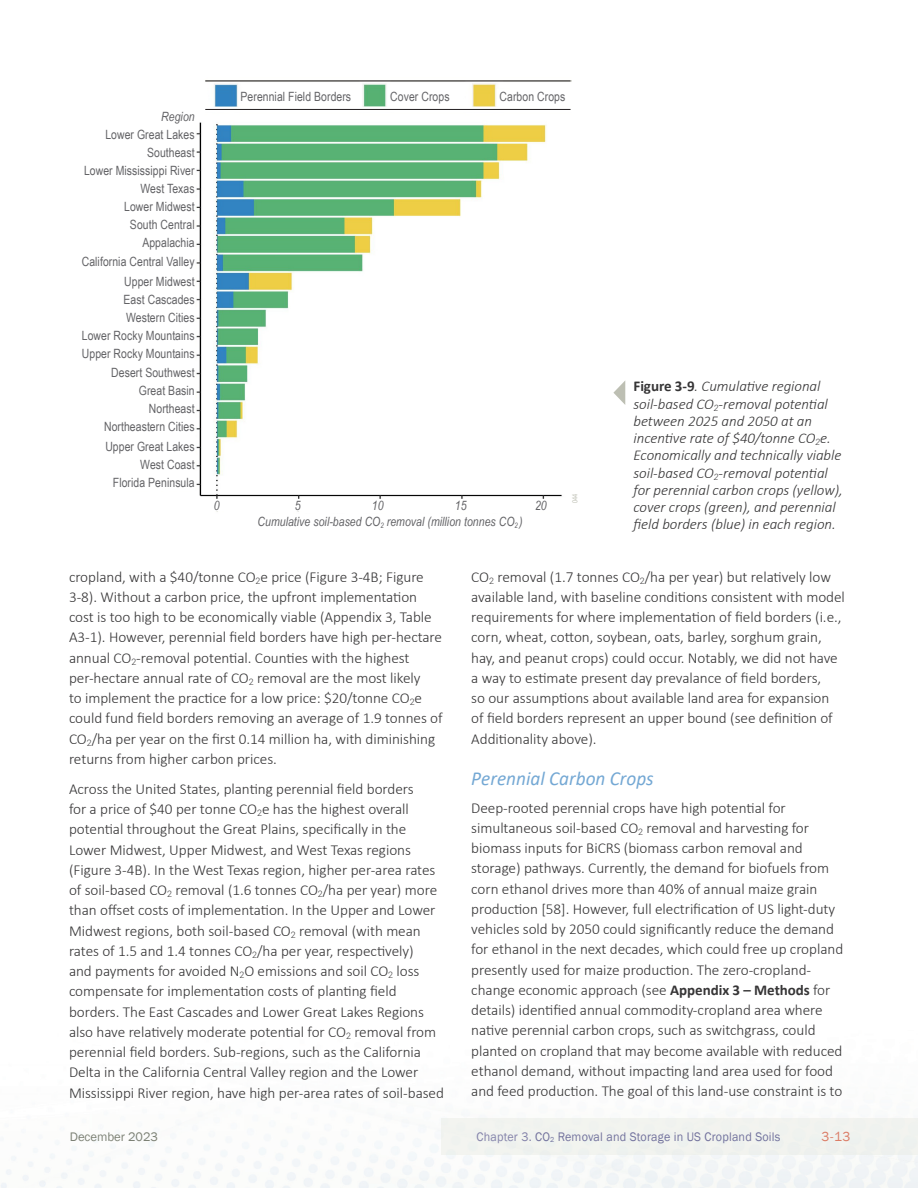
<style>
.page{position:relative;width:918px;height:1188px;background:#fff}
.page>*{position:absolute;margin:0;border:0;box-sizing:border-box;transform-origin:0 0}
._00_Heading-04{font:italic 19.8px "Calibri";color:#74a8d4}
._05_text_with_GREP_styles{font:300 15.15px/20.2px "Calibri";letter-spacing:-.005em;color:#363536}
._09_Figure_with_GREP{font:italic 300 15px/17.2px "Calibri";letter-spacing:-.005em;color:#363536}
.t1{font:13.5px "Franklin Gothic";color:#db7d67}
.t2{font:12.75px/18px "Arial Narrow";letter-spacing:.005em;color:#636366;text-align:right}
.t3{font:italic 12.75px "Arial Narrow";letter-spacing:.005em;color:#636366}
.t4{font:12.75px "Franklin Gothic";letter-spacing:.015em;color:#72729d;scale:.95 1}
.t5{font:12.75px "Franklin Gothic";letter-spacing:-.005em;color:#7c8175}
.t6{font:7.05px "Arial Narrow";color:#bdbfb3}
.s1{font-style:italic}
.s2{font-weight:700;font-style:normal}
.s3{font-weight:700;font-size:15px}
.s4{color:#8483aa}
</style>
<div class="page">
<div style="left:441px;top:1118px;width:477px;height:36px;background:#f0f3ef"></div>
<img style="left:196px;top:80px;width:375px;height:432px">
<div style="left:241px;top:87px;width:117px;height:17px;background:#fff"></div>
<div style="left:497px;top:89px;width:97px;height:16px;background:#fff"></div>
<div style="left:388px;top:88px;width:73px;height:17px;background:#fff"></div>
<div style="left:208px;top:499px;width:346px;height:12px;background:#fff"></div>
<hr style="left:205px;top:81px;width:366px;height:1px;background:#231f20">
<div style="left:203px;top:107px;width:370px;height:5px;background:#fff"></div>
<hr style="left:205px;top:109px;width:366px;height:1px;background:#231f20">
<svg style="left:613px;top:381px;width:12px;height:24px"></svg>
<p class="t2" style="left:84px;top:107px;width:112px"><span class="s1">Region<br></span>Lower Great Lakes<br>Southeast<br>Lower Mississippi River<br>West Texas<br>Lower Midwest<br>South Central<br>Appalachia</p>
<p class="t2" style="left:82px;top:251px;width:114px;line-height:19.5px">California Central Valley<br>Upper Midwest</p>
<p class="t2" style="left:82px;top:290px;width:114px">East Cascades<br>Western Cities<br>Lower Rocky Mountains<br>Upper Rocky Mountains</p>
<p class="t2" style="left:104px;top:363px;width:92px">Desert Southwest<br>Great Basin<br>Northeast<br>Northeastern Cities</p>
<p class="t2" style="left:105px;top:437px;width:91px">Upper Great Lakes<br>West Coast<br>Florida Peninsula</p>
<p class="t2" style="left:241px;top:87px;width:112px">Perennial Field Borders</p>
<p class="t2" style="left:390px;top:87px;width:61px">Cover Crops</p>
<p class="t2" style="left:500px;top:87px;width:67px">Carbon Crops</p>
<p class="t3" style="left:214px;top:497px;width:7px">0</p>
<p class="t3" style="left:295px;top:497px;width:7px">5</p>
<p class="t3" style="left:372px;top:497px;width:13px">10</p>
<p class="t3" style="left:455px;top:497px;width:13px">15</p>
<p class="t3" style="left:535px;top:497px;width:13px">20</p>
<p class="t3" style="left:258px;top:513px;width:267px">Cumulative soil-based CO<sub>2</sub> removal (million tonnes CO<sub>2</sub> )</p>
<p class="t6" style="left:570px;top:503px;width:11px;rotate:-90deg">044</p>
<p class="_09_Figure_with_GREP" style="left:634px;top:378px;width:211px"><span class="s2">Figure 3-9</span>. Cumulative regional soil-based CO<sub>2</sub>-removal potential between 2025 and 2050 at an incentive rate of $40/tonne CO<sub>2</sub>e.<br>Economically and technically viable soil-based CO<sub>2</sub>-removal potential for perennial carbon crops (yellow), cover crops (green), and perennial field borders (blue) in each region.</p>
<p class="_05_text_with_GREP_styles" style="left:69px;top:566px;width:375px">cropland, with a $40/tonne CO<sub>2</sub>e price (Figure 3-4B; Figure 3-8). Without a carbon price, the upfront implementation cost is too high to be economically viable (Appendix 3, Table A3-1). However, perennial field borders have high per-hectare annual CO<sub>2</sub>-removal potential. Counties with the highest per-hectare annual rate of CO<sub>2</sub> removal are the most likely<br>to implement the practice for a low price: $20/tonne CO<sub>2</sub>e could fund field borders removing an average of 1.9 tonnes of CO<sub>2</sub>/ha per year on the first 0.14 million ha, with diminishing returns from higher carbon prices.</p>
<p class="_05_text_with_GREP_styles" style="left:69px;top:779px;width:377px">Across the United States, planting perennial field borders<br>for a price of $40 per tonne CO<sub>2</sub>e has the highest overall potential throughout the Great Plains, specifically in the Lower Midwest, Upper Midwest, and West Texas regions (Figure 3-4B). In the West Texas region, higher per-area rates of soil-based CO<sub>2</sub> removal (1.6 tonnes CO<sub>2</sub>/ha per year) more than offset costs of implementation. In the Upper and Lower Midwest regions, both soil-based CO<sub>2</sub> removal (with mean rates of 1.5 and 1.4 tonnes CO<sub>2</sub>/ha per year, respectively)<br>and payments for avoided N<sub>2</sub>O emissions and soil CO<sub>2</sub> loss compensate for implementation costs of planting field borders. The East Cascades and Lower Great Lakes Regions also have relatively moderate potential for CO<sub>2</sub> removal from perennial field borders. Sub-regions, such as the California Delta in the California Central Valley region and the Lower Mississippi River region, have high per-area rates of soil-based</p>
<p class="_05_text_with_GREP_styles" style="left:471px;top:566px;width:375px">CO<sub>2</sub> removal (1.7 tonnes CO<sub>2</sub>/ha per year) but relatively low available land, with baseline conditions consistent with model requirements for where implementation of field borders (i.e., corn, wheat, cotton, soybean, oats, barley, sorghum grain, hay, and peanut crops) could occur. Notably, we did not have a way to estimate present day prevalance of field borders,<br>so our assumptions about available land area for expansion of field borders represent an upper bound (see definition of Additionality above).</p>
<p class="_00_Heading-04" style="left:471px;top:765px;width:184px">Perennial Carbon Crops</p>
<p class="_05_text_with_GREP_styles" style="left:471px;top:797px;width:373px">Deep-rooted perennial crops have high potential for simultaneous soil-based CO<sub>2</sub> removal and harvesting for biomass inputs for BiCRS (biomass carbon removal and storage) pathways. Currently, the demand for biofuels from corn ethanol drives more than 40% of annual maize grain production [58]. However, full electrification of US light-duty vehicles sold by 2050 could significantly reduce the demand for ethanol in the next decades, which could free up cropland presently used for maize production. The zero-cropland&shy;change economic approach (see <span class="s3">Appendix 3 – Methods</span> for details) identified annual commodity-cropland area where native perennial carbon crops, such as switchgrass, could planted on cropland that may become available with reduced ethanol demand, without impacting land area used for food and feed production. The goal of this land-use constraint is to</p>
<p class="t5" style="left:70px;top:1129px;width:90px">December 2023</p>
<p class="t4" style="left:476px;top:1129px;width:322px"><span class="s4">Chapter 3.</span> CO<sub>2</sub> Removal and Storage in US Cropland Soils</p>
<p class="t1" style="left:821px;top:1128px;width:31px">3-13</p>
</div>
